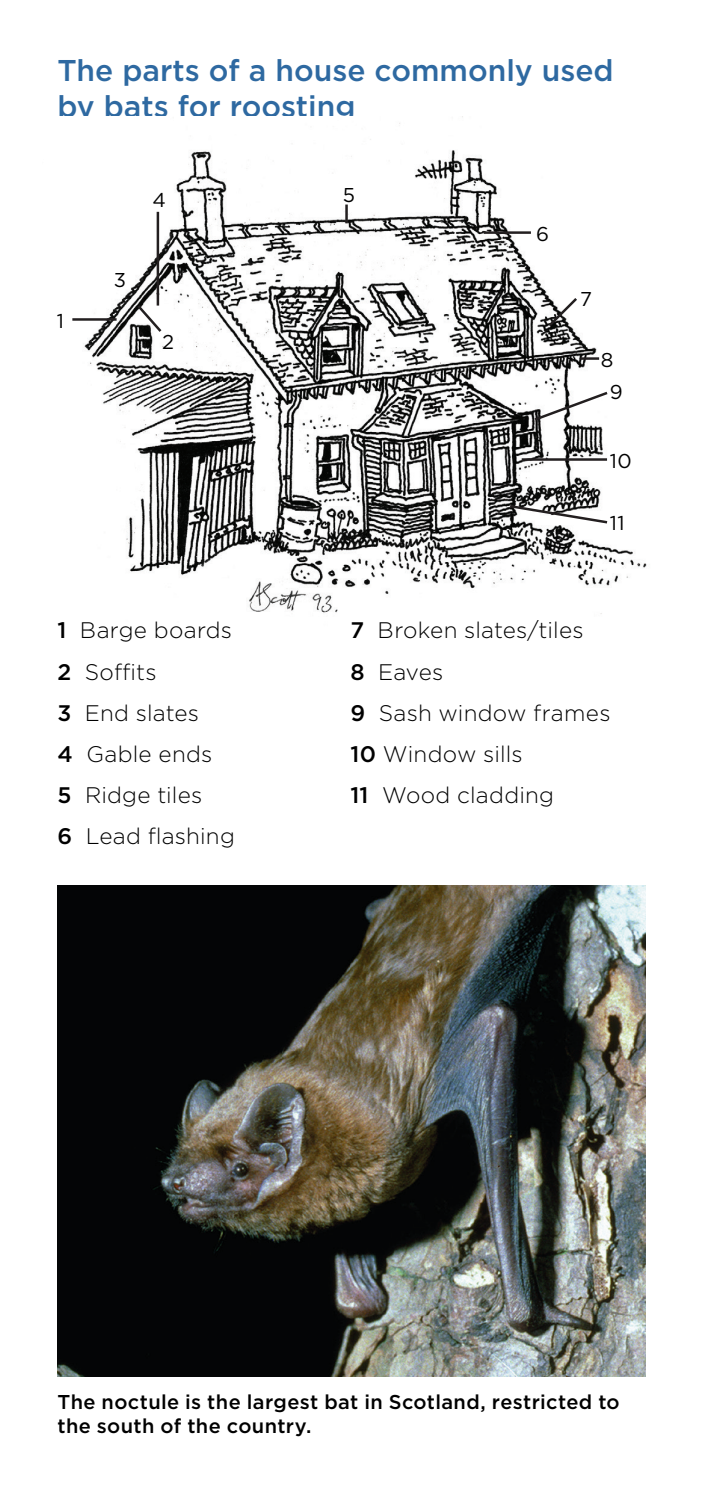
<style>
.page{position:relative;width:702px;height:1489px;background:#fff}
.page>*{position:absolute;margin:0;border:0;box-sizing:border-box;transform-origin:0 0}
.Heading{font:500 30px/36px "Gotham";color:#2e69a1}
.Body_text{font:300 22.5px "Gotham";letter-spacing:.01em;color:#000}
.t1{font:500 20px/24px "Gotham";letter-spacing:.015em;color:#000}
.Diagram_text{font:20px "Gotham";color:#000}
.s1{font-weight:500}
</style>
<div class="page">
<img style="left:84px;top:123px;width:563px;height:491px">
<svg style="left:135px;top:302px;width:29px;height:32px"></svg>
<hr style="left:72px;top:318px;width:45px;height:3px;background:#231f20">
<hr style="left:345px;top:204px;width:3px;height:19px;background:#231f20">
<hr style="left:157px;top:212px;width:2px;height:93px;background:#231f20">
<hr style="left:483px;top:231px;width:48px;height:3px;background:#231f20">
<svg style="left:546px;top:295px;width:33px;height:34px"></svg>
<hr style="left:580px;top:357px;width:19px;height:3px;background:#231f20">
<hr style="left:521px;top:458px;width:86px;height:3px;background:#231f20">
<svg style="left:532px;top:390px;width:78px;height:33px"></svg>
<svg style="left:507px;top:503px;width:103px;height:22px"></svg>
<img style="left:57px;top:885px;width:588px;height:491px">
<h2 class="Heading" style="left:57px;top:52px;width:557px">The parts of a house commonly used by bats for roosting</h2>
<p class="Diagram_text" style="left:57px;top:308px;width:9px">1</p>
<p class="Diagram_text" style="left:114px;top:267px;width:14px">3</p>
<p class="Diagram_text" style="left:152px;top:187px;width:15px">4</p>
<p class="Diagram_text" style="left:343px;top:182px;width:14px">5</p>
<p class="Diagram_text" style="left:162px;top:329px;width:13px">2</p>
<p class="Diagram_text" style="left:536px;top:221px;width:14px">6</p>
<p class="Diagram_text" style="left:580px;top:286px;width:13px">7</p>
<p class="Diagram_text" style="left:601px;top:347px;width:14px">8</p>
<p class="Diagram_text" style="left:609px;top:379px;width:14px">9</p>
<p class="Diagram_text" style="left:609px;top:448px;width:24px">10</p>
<p class="Diagram_text" style="left:609px;top:510px;width:16px">11</p>
<p class="Body_text" style="left:57px;top:616px;width:176px"><span class="s1">1</span> Barge boards</p>
<p class="Body_text" style="left:57px;top:657px;width:101px"><span class="s1">2</span> Soffits</p>
<p class="Body_text" style="left:57px;top:698px;width:143px"><span class="s1">3</span> End slates</p>
<p class="Body_text" style="left:57px;top:739px;width:156px"><span class="s1">4</span> Gable ends</p>
<p class="Body_text" style="left:57px;top:781px;width:146px"><span class="s1">5</span> Ridge tiles</p>
<p class="Body_text" style="left:57px;top:822px;width:179px"><span class="s1">6</span> Lead flashing</p>
<p class="Body_text" style="left:350px;top:616px;width:235px"><span class="s1">7</span> Broken slates/tiles</p>
<p class="Body_text" style="left:350px;top:657px;width:94px"><span class="s1">8</span> Eaves</p>
<p class="Body_text" style="left:350px;top:698px;width:261px"><span class="s1">9</span> Sash window frames</p>
<p class="Body_text" style="left:350px;top:739px;width:174px"><span class="s1">10</span> Window sills</p>
<p class="Body_text" style="left:350px;top:781px;width:205px"><span class="s1">11</span> Wood cladding</p>
<p class="t1" style="left:57px;top:1389px;width:563px">The noctule is the largest bat in Scotland, restricted to the south of the country.</p>
</div>
